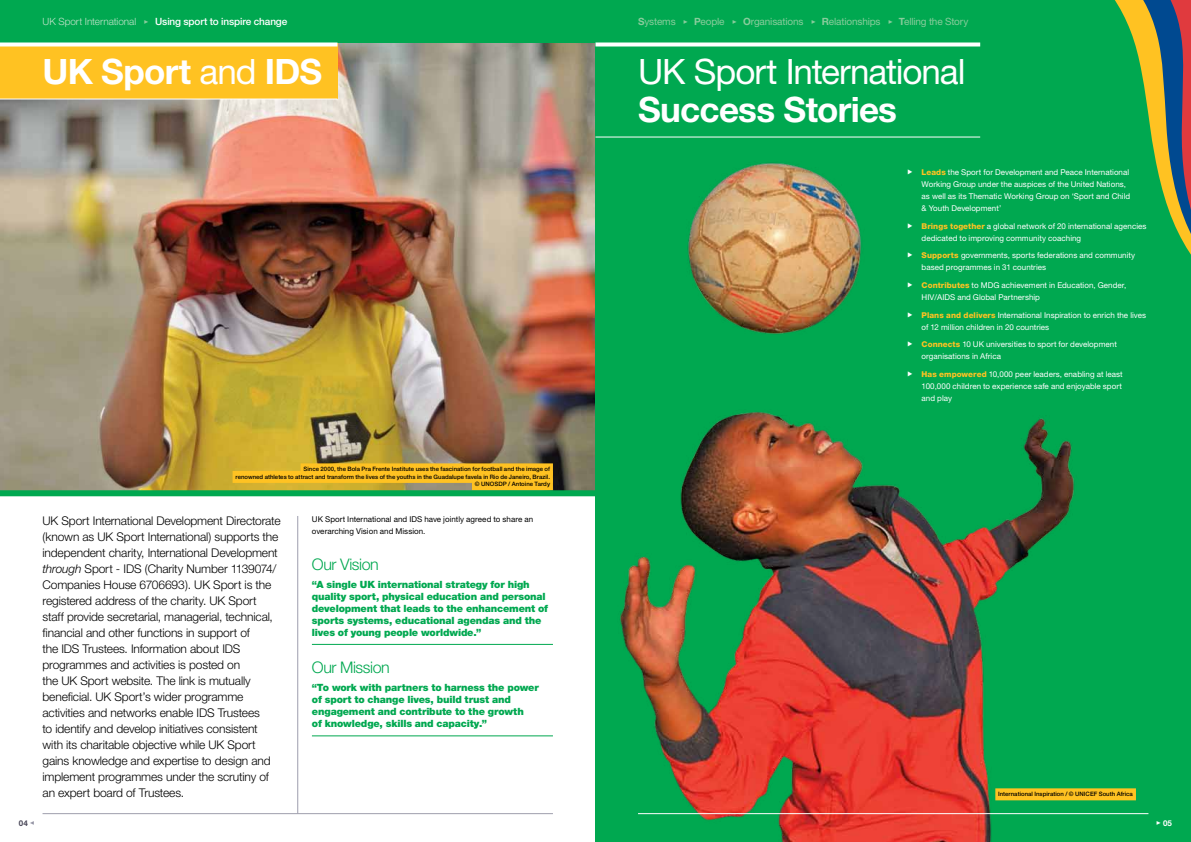
<style>
.page{position:relative;width:1191px;height:842px;background:#fff}
.page>*{position:absolute;margin:0;border:0;box-sizing:border-box;transform-origin:0 0}
.t1{font:700 35px "Helvetica Neue";letter-spacing:-.02em;color:#fff}
.t2{font:35px "Helvetica Neue";letter-spacing:-.03em;color:#fff}
.t3{font:300 16px "Helvetica Neue";letter-spacing:-.025em;color:#00a850}
.t4{font:300 12px/16px "Helvetica Neue";letter-spacing:-.01em;color:#000}
.t5{font:900 10px/12px "Helvetica Neue";letter-spacing:-.015em;color:#00a850}
.t6{font:10px "Helvetica Neue";letter-spacing:-.015em;color:#89cc9c}
.t7{font:500 10px "Helvetica Neue";letter-spacing:-.015em;color:#fff}
.t8{font:8px/12px "Helvetica Neue";letter-spacing:.005em;color:#fff}
.t9{font:8px/12px "Helvetica Neue";letter-spacing:.005em;color:#000}
.t10{font:700 8px "Helvetica Neue";color:#494758}
.t11{font:700 8px "Helvetica Neue";color:#fff}
.t12{font:500 6px/7.5px "Helvetica Neue";letter-spacing:.005em;color:#000;text-align:right}
.s1{font-weight:300;color:#c3e3ca}
.s2{font-family:"Minion Pro";font-weight:400;font-size:8px;color:#89cc9c}
.s3{font-weight:700}
.s4{font-family:"Minion Pro";font-size:8px}
.s5{font-weight:400}
.s6{font-style:italic}
.s7{font-weight:800;color:#ffc222}
.s8{font-family:"Minion Pro";font-weight:400;color:#fff}
.s9{font-family:"Minion Pro";font-weight:400;color:#9595a5}
.s10{font-family:"Minion Pro";font-weight:400}
</style>
<div class="page">
<img style="left:0;top:43px;width:595px;height:447px">
<div style="left:595px;top:0;width:596px;height:842px;background:#00a850"></div>
<div style="left:0;top:43px;width:337px;height:56px;background:#ffc222"></div>
<div style="left:0;top:0;width:595px;height:43px;background:#00a850"></div>
<svg style="left:1114px;top:0;width:77px;height:255px"></svg>
<img style="left:595px;top:136px;width:489px;height:706px">
<div style="left:995px;top:788px;width:141px;height:12px;background:#ffc222"></div>
<div style="left:300px;top:463px;width:253px;height:12px;background:#ffc222"></div>
<div style="left:232px;top:471px;width:321px;height:12px;background:#ffc222"></div>
<div style="left:472px;top:478px;width:81px;height:12px;background:#ffc222"></div>
<hr style="left:43px;top:813px;width:510px;height:1px;background:#9e9ead">
<hr style="left:297px;top:516px;width:1px;height:298px;background:#9e9ead">
<hr style="left:638px;top:813px;width:510px;height:1px;background:#fff">
<div style="left:0;top:490px;width:595px;height:6px;background:#00a850"></div>
<svg style="left:0;top:43px;width:337px;height:4px"></svg>
<hr style="left:0;top:99px;width:337px;height:1px;background:#fff">
<svg style="left:595px;top:43px;width:385px;height:4px;fill:#fff"></svg>
<hr style="left:595px;top:137px;width:385px;height:1px;background:#fff">
<hr style="left:312px;top:644px;width:241px;height:1px;background:#00a850">
<hr style="left:312px;top:736px;width:241px;height:1px;background:#00a850">
<svg style="left:908px;top:169px;width:4px;height:5px"></svg>
<svg style="left:908px;top:223px;width:4px;height:5px"></svg>
<svg style="left:908px;top:253px;width:4px;height:5px"></svg>
<svg style="left:908px;top:282px;width:4px;height:5px"></svg>
<svg style="left:908px;top:312px;width:4px;height:5px"></svg>
<svg style="left:908px;top:342px;width:4px;height:5px"></svg>
<svg style="left:908px;top:371px;width:4px;height:5px"></svg>
<p class="t7" style="left:43px;top:16px;width:246px"><span class="s1">UK Sport International</span> <span class="s2">▶</span> Using sport to inspire change</p>
<p class="t6" style="left:638px;top:16px;width:332px"><span class="s3">S</span>ystems <span class="s4">▶</span> <span class="s3">P</span>eople <span class="s4">▶</span> <span class="s3">O</span>rganisations <span class="s4">▶</span> <span class="s3">R</span>elationships <span class="s4">▶</span> <span class="s3">T</span>elling the Story</p>
<h1 class="t1" style="left:43px;top:50px;width:281px">UK Sport <span class="s5">and</span> IDS</h1>
<h1 class="t2" style="left:638px;top:51px;width:329px">UK Sport International</h1>
<h1 class="t1" style="left:638px;top:88px;width:261px">Success Stories</h1>
<p class="t12" style="left:235px;top:465px;width:316px">Since 2000, the Bola Pra Frente Institute uses the fascination for football and the image of<br>renowned athletes to attract and transform the lives of the youths in the Guadalupe favela in Rio de Janeiro, Brazil. © UNOSDP / Antoine Tardy</p>
<p class="t4" style="left:43px;top:513px;width:240px">UK Sport International Development Directorate (known as UK Sport International) supports the independent charity, International Development <span class="s6">through</span> Sport - IDS (Charity Number 1139074/ Companies House 6706693). UK Sport is the registered address of the charity. UK Sport staff provide secretarial, managerial, technical, financial and other functions in support of<br>the IDS Trustees. Information about IDS programmes and activities is posted on<br>the UK Sport website. The link is mutually beneficial. UK Sport’s wider programme activities and networks enable IDS Trustees<br>to identify and develop initiatives consistent with its charitable objective while UK Sport gains knowledge and expertise to design and implement programmes under the scrutiny of an expert board of Trustees.</p>
<p class="t9" style="left:312px;top:513px;width:223px">UK Sport International and IDS have jointly agreed to share an overarching Vision and Mission.</p>
<h2 class="t3" style="left:312px;top:554px;width:68px">Our Vision</h2>
<p class="t5" style="left:312px;top:578px;width:238px">“A single UK international strategy for high quality sport, physical education and personal development that leads to the enhancement of sports systems, educational agendas and the lives of young people worldwide.”</p>
<h2 class="t3" style="left:312px;top:658px;width:79px">Our Mission</h2>
<p class="t5" style="left:312px;top:681px;width:228px">“To work with partners to harness the power of sport to change lives, build trust and engagement and contribute to the growth<br>of knowledge, skills and capacity.”</p>
<p class="t8" style="left:921px;top:166px;width:210px"><span class="s7">Leads</span> the Sport for Development and Peace International Working Group under the auspices of the United Nations, as well as its Thematic Working Group on ‘Sport and Child &amp; Youth Development’</p>
<p class="t8" style="left:921px;top:220px;width:226px"><span class="s7">Brings together</span> a global network of 20 international agencies dedicated to improving community coaching</p>
<p class="t8" style="left:921px;top:249px;width:215px"><span class="s7">Supports</span> governments, sports federations and community based programmes in 31 countries</p>
<p class="t8" style="left:921px;top:279px;width:206px"><span class="s7">Contributes</span> to MDG achievement in Education, Gender,<br>HIV/AIDS and Global Partnership</p>
<p class="t8" style="left:921px;top:309px;width:226px"><span class="s7">Plans and delivers</span> International Inspiration to enrich the lives of 12 million children in 20 countries</p>
<p class="t8" style="left:921px;top:338px;width:197px"><span class="s7">Connects</span> 10 UK universities to sport for development organisations in Africa</p>
<p class="t8" style="left:921px;top:368px;width:203px;text-align:justify"><span class="s7">Has empowered</span> 10,000 peer leaders, enabling at least 100,000 children to experience safe and enjoyable sport and play</p>
<p class="t12" style="left:998px;top:790px;width:136px">International Inspiration / © UNICEF South Africa</p>
<p class="t10" style="left:12px;top:818px;width:24px"><span class="s8">▶</span> 04 <span class="s9">◀</span></p>
<p class="t11" style="left:1156px;top:818px;width:17px"><span class="s10">▶</span> 05</p>
</div>
